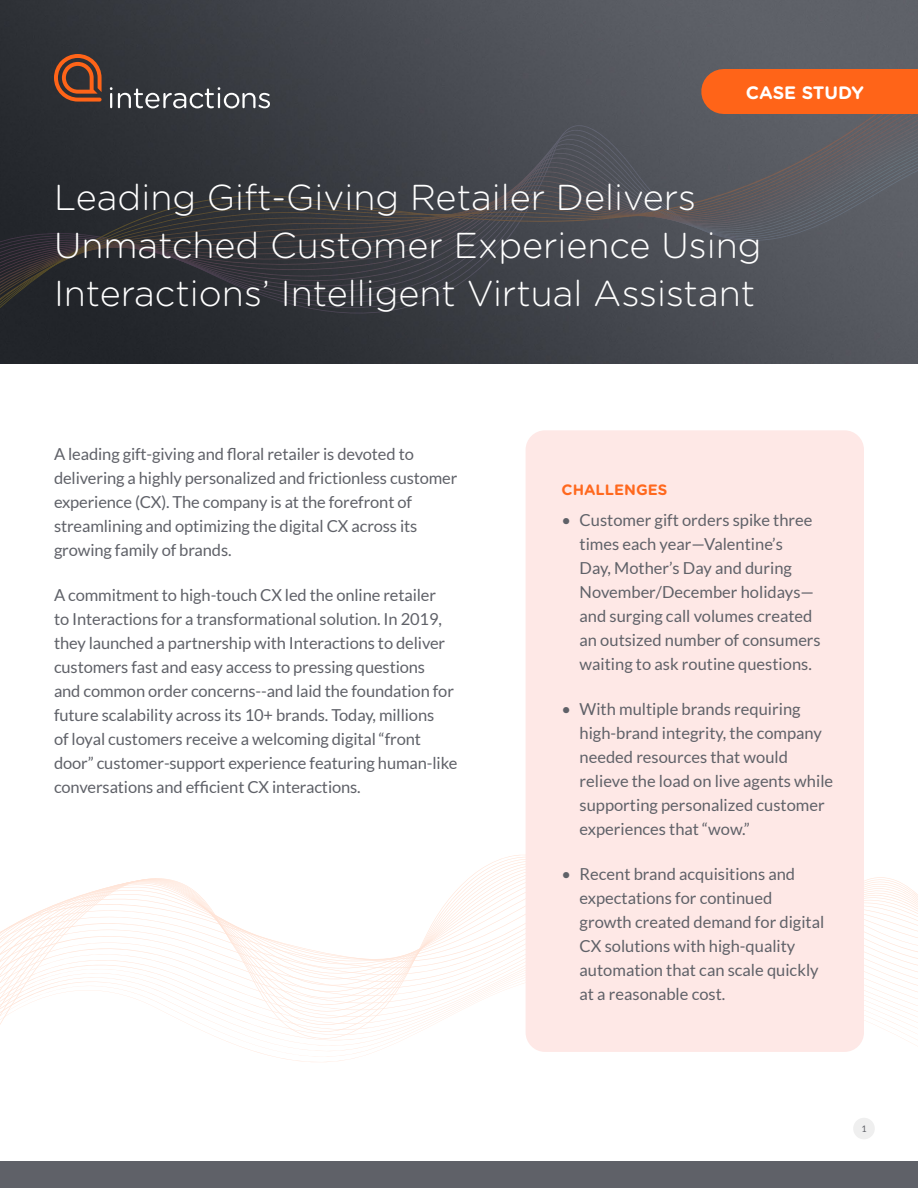
<style>
.page{position:relative;width:918px;height:1188px;background:#fff}
.page>*{position:absolute;margin:0;border:0;box-sizing:border-box;transform-origin:0 0}
.t1{font:300 36px/48px "Gotham Rounded";color:#fff}
.t2{font:700 18px "Gotham Rounded";color:#fff}
.t3{font:16.5px/24px "Lato";letter-spacing:-.005em;color:#5f6168}
.t4{font:700 15px "Gotham Rounded";color:#ff681e}
.t5{font:9px "Lato";color:#5f6168}
</style>
<div class="page">
<svg style="left:0;top:877px;width:918px;height:185px"></svg>
<div style="left:0;top:361px;width:543px;height:518px;background:#fff"></div>
<div style="left:526px;top:430px;width:338px;height:622px;background:#fee8e6;border-radius:19px"></div>
<svg style="left:0;top:0;width:918px;height:363px;background:#42444a"></svg>
<div style="left:724px;top:69px;width:194px;height:45px;background:#ff6418"></div>
<svg style="left:110px;top:87px;width:160px;height:21px"></svg>
<svg style="left:54px;top:54px;width:48px;height:48px;background:#814529"></svg>
<div style="left:0;top:1161px;width:918px;height:27px;background:#5f6168"></div>
<div style="left:853px;top:1118px;width:22px;height:21px;background:#efefef;border-radius:50%"></div>
<p class="t2" style="left:746px;top:79px;width:120px">CASE STUDY</p>
<h1 class="t1" style="left:54px;top:172px;width:709px">Leading Gift-Giving Retailer Delivers<br>Unmatched Customer Experience Using<br>Interactions’ Intelligent Virtual Assistant</h1>
<p class="t3" style="left:54px;top:441px;width:405px">A leading gift-giving and floral retailer is devoted to delivering a highly personalized and frictionless customer experience (CX). The company is at the forefront of streamlining and optimizing the digital CX across its growing family of brands.</p>
<p class="t3" style="left:54px;top:583px;width:405px">A commitment to high-touch CX led the online retailer<br>to Interactions for a transformational solution. In 2019, they launched a partnership with Interactions to deliver customers fast and easy access to pressing questions<br>and common order concerns--and laid the foundation for future scalability across its 10+ brands. Today, millions<br>of loyal customers receive a welcoming digital “front door” customer-support experience featuring human-like conversations and efficient CX interactions.</p>
<p class="t4" style="left:562px;top:479px;width:107px">CHALLENGES</p>
<p class="t3" style="left:580px;top:508px;width:243px;text-indent:-18px">• Customer gift orders spike three times each year—Valentine’s<br>Day, Mother’s Day and during<br>November/December holidays— and surging call volumes created an outsized number of consumers waiting to ask routine questions.</p>
<p class="t3" style="left:580px;top:697px;width:255px;text-indent:-18px">• With multiple brands requiring high-brand integrity, the company needed resources that would relieve the load on live agents while supporting personalized customer experiences that “wow.”</p>
<p class="t3" style="left:580px;top:862px;width:246px;text-indent:-18px">• Recent brand acquisitions and expectations for continued growth created demand for digital<br>CX solutions with high-quality automation that can scale quickly at a reasonable cost.</p>
<p class="t5" style="left:861px;top:1124px;width:7px">1</p>
</div>
